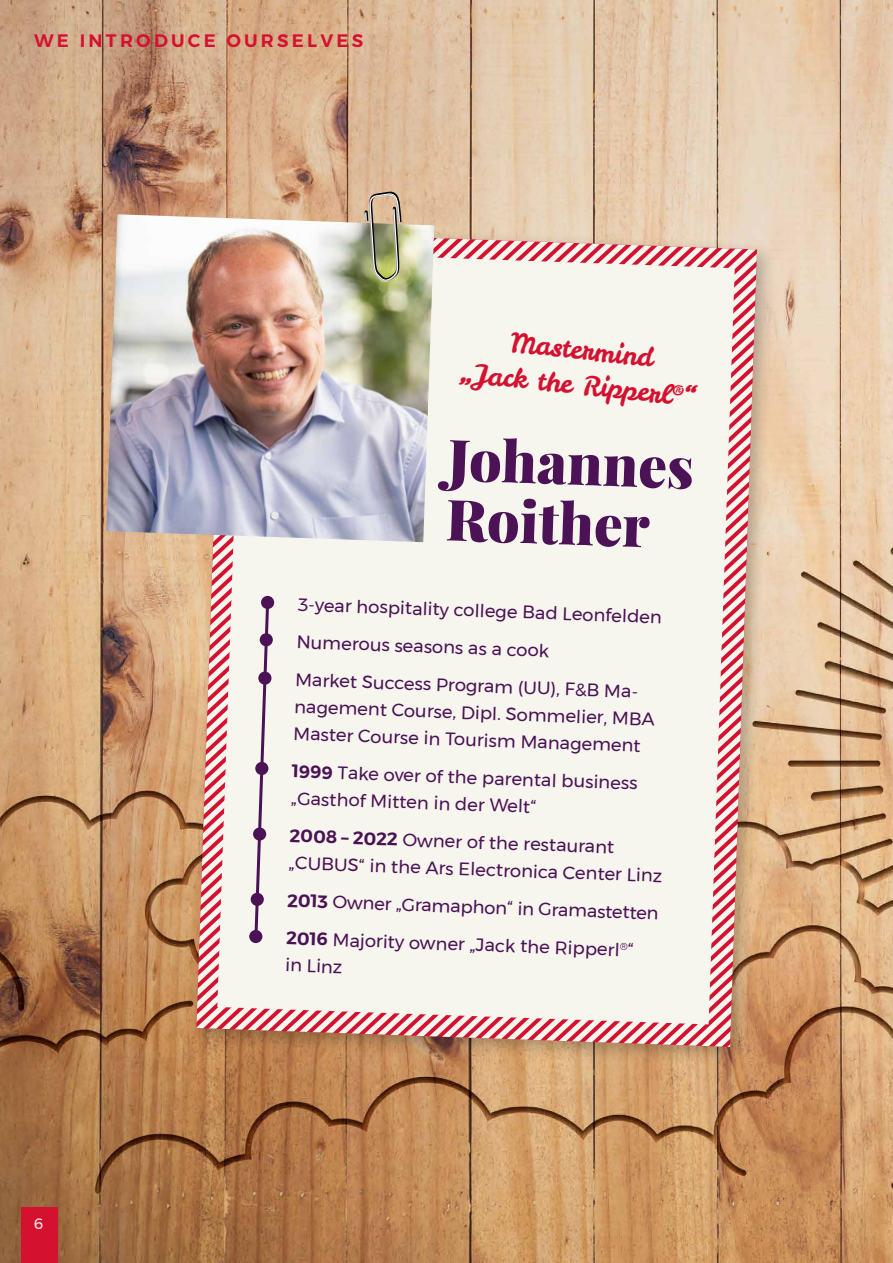
<style>
.page{position:relative;width:893px;height:1263px;background:#fff}
.page>*{position:absolute;margin:0;border:0;box-sizing:border-box;transform-origin:0 0}
.t1{font:900 57px/60px "Playfair Display";color:#4c1256}
.t2{font:27px/35.1px "Leckerli One";color:#d51130;text-align:center}
.t3{font:18px/37.7px "Montserrat";color:#4c1256}
.t4{font:600 18px "Montserrat";color:#d51130}
.t5{font:15px "Montserrat";color:#f6f5ee}
.s1{font-weight:600}
</style>
<div class="page">
<img style="left:0;top:0;width:893px;height:1263px">
<div style="left:189px;top:223px;width:588px;height:844px;background:#000;opacity:.25"></div>
<svg style="left:196px;top:967px;width:561px;height:80px;background:#ce897b"></svg>
<div style="left:217px;top:309px;width:518px;height:715px;background:#f6f5ee"></div>
<img style="left:106px;top:214px;width:328px;height:328px">
<img style="left:196px;top:189px;width:561px;height:120px">
<svg style="left:251px;top:893px;width:13px;height:13px"></svg>
<svg style="left:249px;top:930px;width:13px;height:13px"></svg>
<svg style="left:261px;top:596px;width:13px;height:13px"></svg>
<svg style="left:260px;top:633px;width:13px;height:13px"></svg>
<svg style="left:253px;top:598px;width:18px;height:343px;background:#c9bac6"></svg>
<div style="left:21px;top:1207px;width:36px;height:56px;background:#d51130"></div>
<p class="t4" style="left:34px;top:27px;width:62px">WE INTRODUCE</p>
<p class="t4" style="left:226px;top:27px;width:17px">OURSELVES</p>
<h2 class="t2" style="left:464px;top:319px;width:243px;rotate:6deg">Mastermind<br>„Jack the Ripperl<sup>®</sup>“</h2>
<h1 class="t1" style="left:449px;top:428px;width:247px;rotate:2deg">Johannes<br>Roither</h1>
<p class="t5" style="left:34px;top:1212px;width:11px">6</p>
<p class="t3" style="left:299px;top:585px;width:366px;rotate:2deg">3-year hospitality college Bad Leonfelden<br>Numerous seasons as a cook<br>Market Success Program (UU), F&amp;B Ma-</p>
<p class="t3" style="left:295px;top:693px;width:362px;line-height:27px;rotate:2deg">nagement Course, Dipl. Sommelier, MBA<br>Master Course in Tourism Management</p>
<p class="t3" style="left:293px;top:757px;width:347px;line-height:27px;rotate:2deg"><span class="s1">1999</span> Take over of the parental business „Gasthof Mitten in der Welt“</p>
<p class="t3" style="left:290px;top:822px;width:375px;line-height:27px;rotate:2deg"><span class="s1">2008 – 2022</span> Owner of the restaurant „CUBUS“ in the Ars Electronica Center Linz</p>
<p class="t3" style="left:288px;top:881px;width:373px;rotate:2deg"><span class="s1">2013</span> Owner „Gramaphon“ in Gramastetten<br><span class="s1">2016</span> Majority owner „Jack the Ripperl<sup>®</sup>“</p>
<p class="t3" style="left:286px;top:946px;width:59px;rotate:2deg">in Linz</p>
</div>
